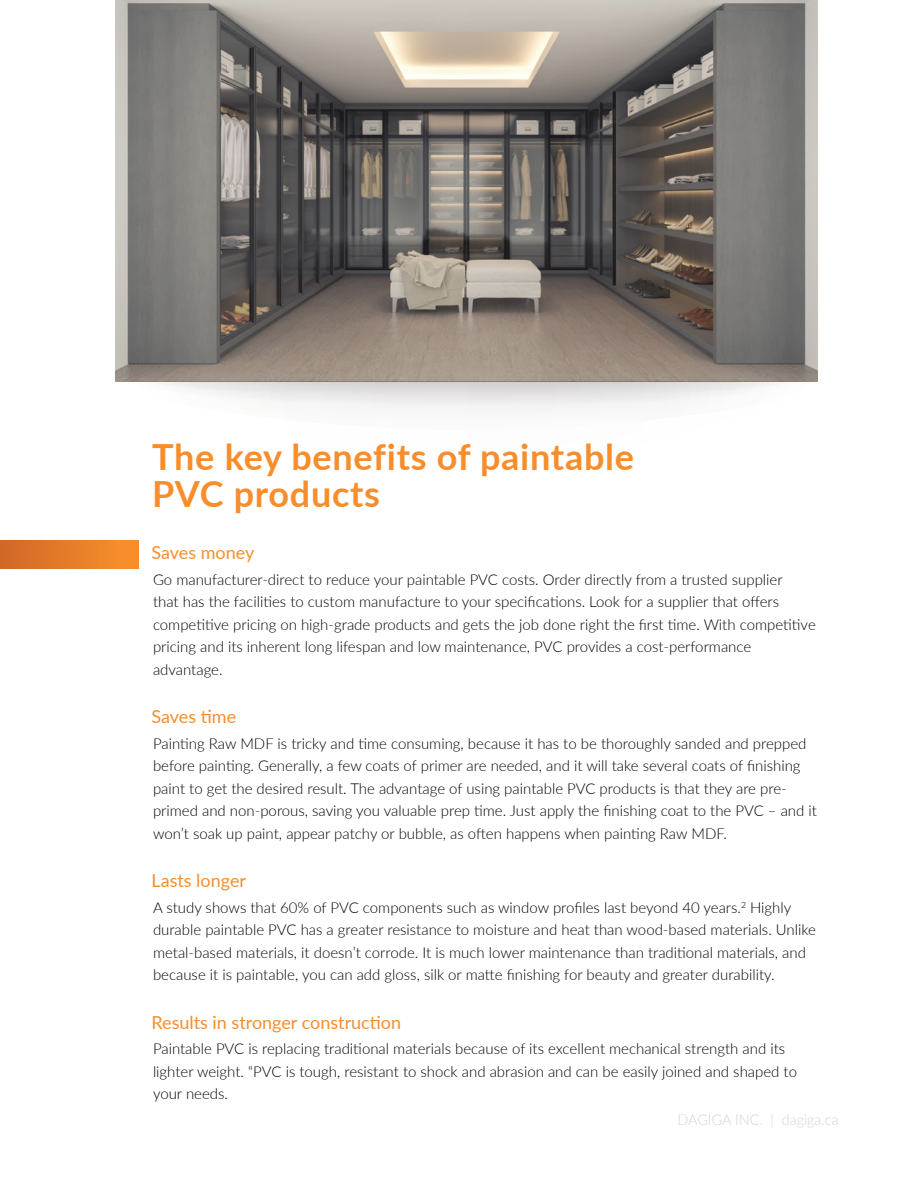
<style>
.page{position:relative;width:918px;height:1188px;background:#fff}
.page>*{position:absolute;margin:0;border:0;box-sizing:border-box;transform-origin:0 0}
.t1{font:700 36px/37.5px "Lato";letter-spacing:.02em;color:#f78d2b}
.t2{font:18px "Lato";color:#f78d2b}
.t3{font:300 15px/22.5px "Lato";color:#000}
.t4{font:300 15px "Lato";color:#d1d3d4;scale:.96 1}
</style>
<div class="page">
<img style="left:116px;top:0;width:702px;height:382px">
<svg style="left:160px;top:382px;width:618px;height:27px"></svg>
<div style="left:0;top:540px;width:139px;height:29px;background:linear-gradient(to right,#d06728,#fa922c)"></div>
<h1 class="t1" style="left:152px;top:437px;width:483px">The key benefits of paintable<br>PVC products</h1>
<p class="t2" style="left:152px;top:540px;width:104px">Saves money</p>
<p class="t3" style="left:153px;top:567px;width:664px">Go manufacturer-direct to reduce your paintable PVC costs. Order directly from a trusted supplier<br>that has the facilities to custom manufacture to your specifications. Look for a supplier that offers competitive pricing on high-grade products and gets the job done right the first time. With competitive pricing and its inherent long lifespan and low maintenance, PVC provides a cost-performance advantage.</p>
<p class="t2" style="left:152px;top:704px;width:86px">Saves time</p>
<p class="t3" style="left:153px;top:731px;width:666px">Painting Raw MDF is tricky and time consuming, because it has to be thoroughly sanded and prepped before painting. Generally, a few coats of primer are needed, and it will take several coats of finishing paint to get the desired result. The advantage of using paintable PVC products is that they are pre&shy;primed and non-porous, saving you valuable prep time. Just apply the finishing coat to the PVC – and it won’t soak up paint, appear patchy or bubble, as often happens when painting Raw MDF.</p>
<p class="t2" style="left:152px;top:868px;width:96px">Lasts longer</p>
<p class="t3" style="left:153px;top:896px;width:665px">A study shows that 60% of PVC components such as window profiles last beyond 40 years.<sup>2</sup> Highly durable paintable PVC has a greater resistance to moisture and heat than wood-based materials. Unlike metal-based materials, it doesn’t corrode. It is much lower maintenance than traditional materials, and because it is paintable, you can add gloss, silk or matte finishing for beauty and greater durability.</p>
<p class="t2" style="left:152px;top:1009px;width:251px">Results in stronger construction</p>
<p class="t3" style="left:153px;top:1037px;width:646px">Paintable PVC is replacing traditional materials because of its excellent mechanical strength and its lighter weight. “PVC is tough, resistant to shock and abrasion and can be easily joined and shaped to your needs.</p>
<p class="t4" style="left:677px;top:1109px;width:170px">DAGIGA INC. | dagiga.ca</p>
</div>
